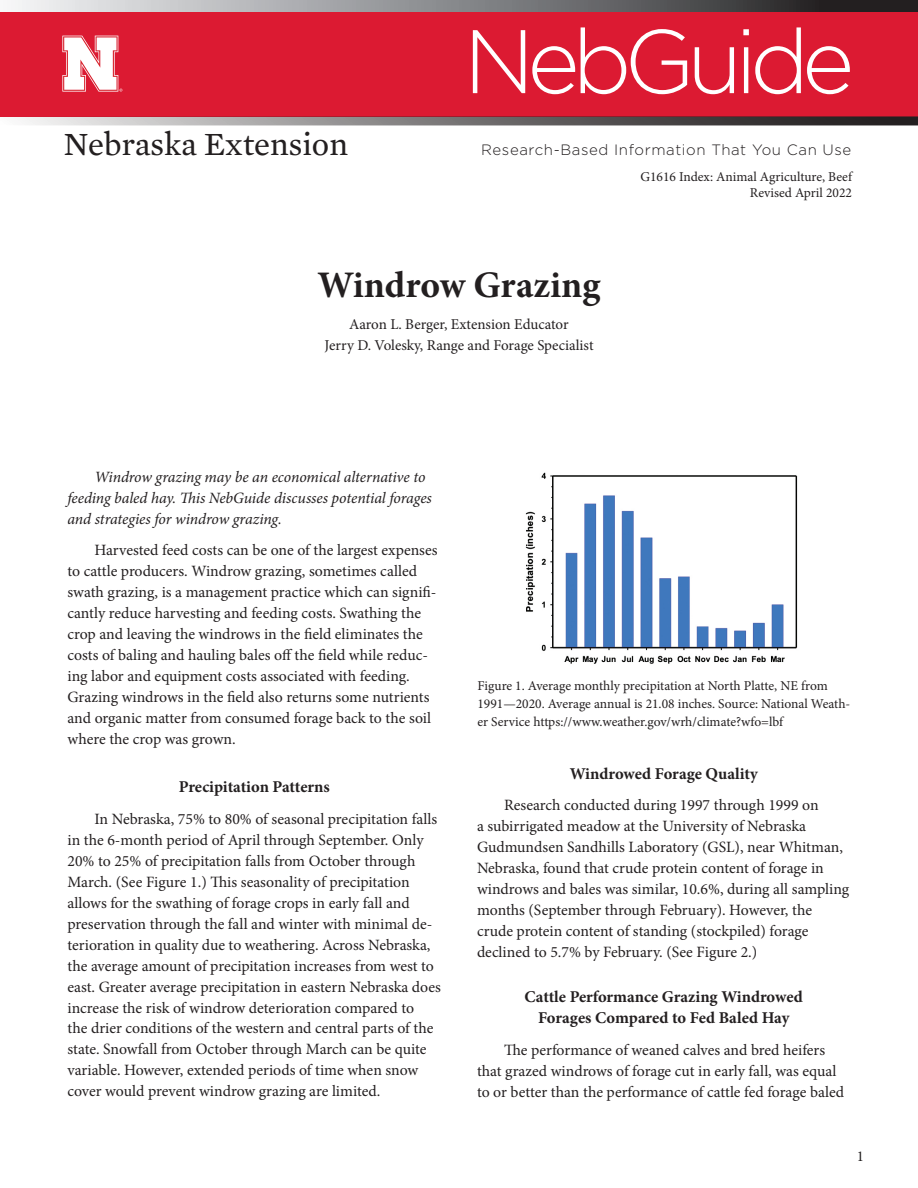
<style>
.page{position:relative;width:918px;height:1188px;background:#fff}
.page>*{position:absolute;margin:0;border:0;box-sizing:border-box;transform-origin:0 0}
.t1{font:300 90px "Gotham";letter-spacing:-.085em;color:#fff}
.t2{font:700 37.5px "Minion Pro";color:#231f20}
.t3{font:33px "Mercury Text G2";color:#231f20}
.t4{font:700 16.5px/21px "Minion Pro";color:#231f20;text-align:center}
.t5{font:15.75px/21px "Minion Pro";color:#231f20}
.t6{font:italic 15.75px/21px "Minion Pro";letter-spacing:-.01em;color:#231f20}
.t7{font:15px/21px "Minion Pro";letter-spacing:-.005em;color:#231f20;text-align:center}
.t8{font:300 15px "Gotham";letter-spacing:.04em;color:#231f20}
.t9{font:13.5px/18px "Minion Pro";color:#231f20;text-align:right}
</style>
<div class="page">
<div style="left:0;top:8px;width:918px;height:108px;background:#dc1a32"></div>
<svg style="left:0;top:116px;width:918px;height:9px;background:#817072"></svg>
<svg style="left:62px;top:36px;width:60px;height:56px"></svg>
<svg style="left:0;top:0;width:918px;height:12px;background:#858588"></svg>
<img style="left:525px;top:472px;width:273px;height:192px">
<h3 class="t3" style="left:64px;top:120px;width:286px">Nebraska Extension</h3>
<h1 class="t1" style="left:464px;top:4px;width:392px">NebGuide</h1>
<p class="t8" style="left:481px;top:140px;width:372px">Research-Based Information That You Can Use</p>
<p class="t9" style="left:640px;top:168px;width:214px;line-height:16.2px">G1616 Index: Animal Agriculture, Beef<br>Revised April 2022</p>
<h2 class="t2" style="left:317px;top:259px;width:285px">Windrow Grazing</h2>
<p class="t7" style="left:324px;top:314px;width:271px">Aaron L. Berger, Extension Educator<br>Jerry D. Volesky, Range and Forage Specialist</p>
<p class="t6" style="left:68px;top:466px;width:366px;text-indent:27px">Windrow grazing may be an economical alternative to feeding baled hay. This NebGuide discusses potential forages and strategies for windrow grazing.</p>
<p class="t5" style="left:68px;top:540px;width:372px;text-indent:27px">Harvested feed costs can be one of the largest expenses to cattle producers. Windrow grazing, sometimes called swath grazing, is a management practice which can signifi&shy;cantly reduce harvesting and feeding costs. Swathing the crop and leaving the windrows in the field eliminates the costs of baling and hauling bales off the field while reduc&shy;ing labor and equipment costs associated with feeding.<br>Grazing windrows in the field also returns some nutrients and organic matter from consumed forage back to the soil where the crop was grown.</p>
<p class="t4" style="left:179px;top:776px;width:153px">Precipitation Patterns</p>
<p class="t5" style="left:68px;top:808px;width:375px;text-indent:27px">In Nebraska, 75% to 80% of seasonal precipitation falls in the 6-month period of April through September. Only 20% to 25% of precipitation falls from October through March. (See Figure 1.) This seasonality of precipitation allows for the swathing of forage crops in early fall and preservation through the fall and winter with minimal de&shy;terioration in quality due to weathering. Across Nebraska, the average amount of precipitation increases from west to east. Greater average precipitation in eastern Nebraska does increase the risk of windrow deterioration compared to<br>the drier conditions of the western and central parts of the state. Snowfall from October through March can be quite variable. However, extended periods of time when snow cover would prevent windrow grazing are limited.</p>
<p class="t9" style="left:477px;top:677px;width:374px;text-align:left">Figure 1. Average monthly precipitation at North Platte, NE from<br>1991—2020. Average annual is 21.08 inches. Source: National Weath&shy;er Service https://www.weather.gov/wrh/climate?wfo=lbf</p>
<p class="t4" style="left:570px;top:763px;width:190px">Windrowed Forage Quality</p>
<p class="t5" style="left:477px;top:795px;width:374px;text-indent:27px">Research conducted during 1997 through 1999 on<br>a subirrigated meadow at the University of Nebraska Gudmundsen Sandhills Laboratory (GSL), near Whitman, Nebraska, found that crude protein content of forage in windrows and bales was similar, 10.6%, during all sampling months (September through February). However, the crude protein content of standing (stockpiled) forage declined to 5.7% by February. (See Figure 2.)</p>
<p class="t4" style="left:525px;top:986px;width:280px">Cattle Performance Grazing Windrowed<br>Forages Compared to Fed Baled Hay</p>
<p class="t5" style="left:477px;top:1039px;width:369px;text-align:center">The performance of weaned calves and bred heifers<br>that grazed windrows of forage cut in early fall, was equal to or better than the performance of cattle fed forage baled</p>
<p class="t7" style="left:857px;top:1146px;width:9px">1</p>
</div>
